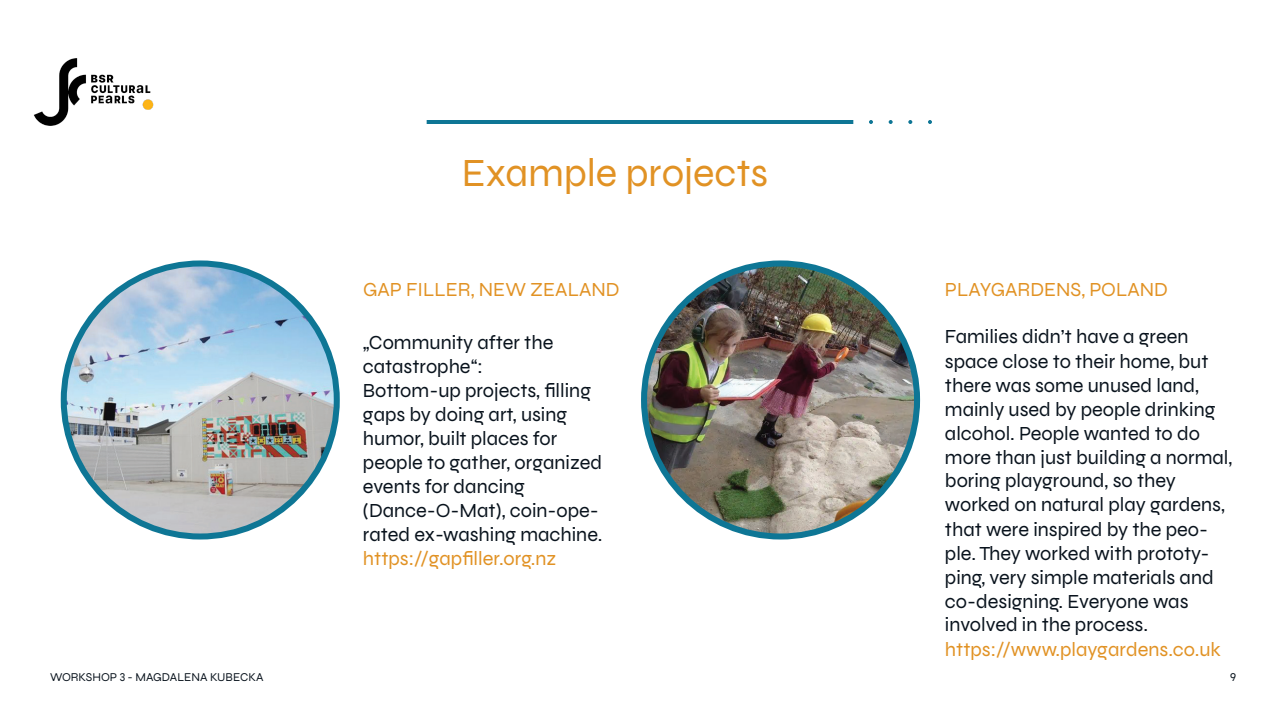
<style>
.page{position:relative;width:1280px;height:720px;background:#fff}
.page>*{position:absolute;margin:0;border:0;box-sizing:border-box;transform-origin:0 0}
.t1{font:40px "Syne";color:#e19224}
.t2{font:20px/24px "Syne";color:#09131d}
.t3{font:20px "Syne";color:#e19224}
.t4{font:12px "Syne";color:#09131d}
</style>
<div class="page">
<hr style="left:427px;top:120px;width:426px;height:4px;background:#0e7695">
<svg style="left:869px;top:120px;width:4px;height:4px"></svg>
<svg style="left:889px;top:120px;width:4px;height:4px"></svg>
<svg style="left:908px;top:120px;width:4px;height:4px"></svg>
<svg style="left:928px;top:120px;width:4px;height:4px"></svg>
<img style="left:64px;top:263px;width:273px;height:274px;border-radius:137px">
<div style="left:61px;top:260px;width:279px;height:280px;border:6px solid #0e7695;border-radius:50%"></div>
<img style="left:644px;top:263px;width:273px;height:274px;border-radius:137px">
<div style="left:641px;top:260px;width:279px;height:280px;border:6px solid #0e7695;border-radius:50%"></div>
<img style="left:33px;top:58px;width:121px;height:68px">
<p class="t4" style="left:50px;top:670px;width:215px">WORKSHOP 3 - MAGDALENA KUBECKA</p>
<h1 class="t1" style="left:462px;top:148px;width:308px">Example projects</h1>
<p class="t3" style="left:363px;top:277px;width:258px">GAP FILLER, NEW ZEALAND</p>
<p class="t3" style="left:945px;top:277px;width:225px">PLAYGARDENS, POLAND</p>
<p class="t2" style="left:363px;top:330px;width:241px">„Community after the catastrophe“:<br>Bottom-up projects, filling gaps by doing art, using humor, built places for people to gather, organized events for dancing (Dance-O-Mat), coin-ope&shy;rated ex-washing machine.</p>
<p class="t3" style="left:363px;top:545px;width:195px">https://gapfiller.org.nz</p>
<p class="t2" style="left:945px;top:325px;width:289px">Families didn’t have a green space close to their home, but there was some unused land, mainly used by people drinking alcohol. People wanted to do more than just building a normal, boring playground, so they worked on natural play gardens, that were inspired by the peo&shy;ple. They worked with prototy&shy;ping, very simple materials and co-designing. Everyone was involved in the process.</p>
<p class="t3" style="left:945px;top:636px;width:277px">https://www.playgardens.co.uk</p>
<p class="t4" style="left:1230px;top:670px;width:7px">9</p>
</div>
